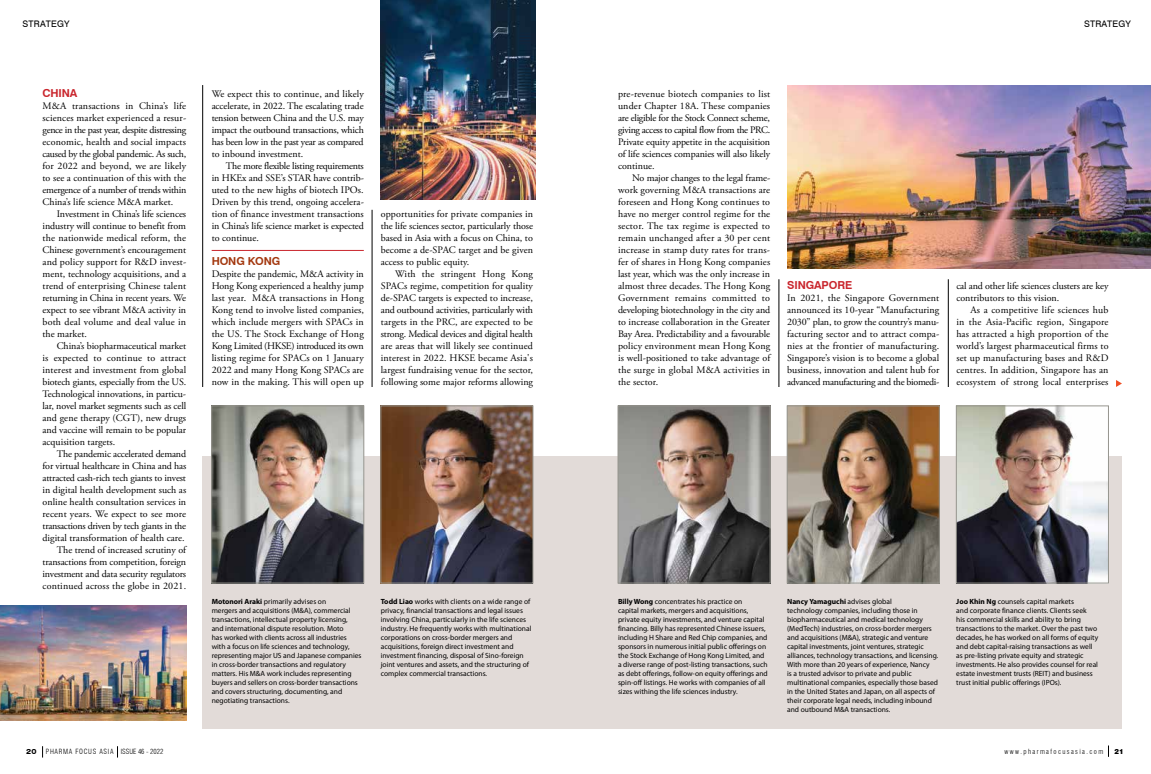
<style>
.page{position:relative;width:1151px;height:774px;background:#fff}
.page>*{position:absolute;margin:0;border:0;box-sizing:border-box;transform-origin:0 0}
.t1{font:700 11px "Swiss 721 BT";letter-spacing:-.01em;color:#c9252c}
.t2{font:700 11px "Swiss 721 BT";letter-spacing:-.01em;color:#a3380f}
.t3{font:10px/12px "Adobe Garamond Pro";color:#000;text-align:justify}
.t4{font:9px "Swiss 721 BT";letter-spacing:.025em;color:#000}
.t5{font:7.5px/9px "Myriad Pro";color:#000}
.t6{font:300 condensed 7px "Swiss 721 BT";letter-spacing:.1em;color:#000}
.t7{font:300 condensed 7px "Swiss 721 BT";letter-spacing:.2em;color:#000}
.t8{font:700 expanded 7px "Swiss 721 BT";color:#000}
.t9{font:900 7px "Swiss 721 BT";color:#000}
.s1{font-weight:700}
</style>
<div class="page">
<svg style="left:1108px;top:745px;width:1px;height:12px"></svg>
<div style="left:202px;top:456px;width:382px;height:273px;background:#e2dbd8"></div>
<img style="left:213px;top:407px;width:149px;height:174px">
<div style="left:211px;top:405px;width:153px;height:178px;border:1px solid #96958e"></div>
<img style="left:382px;top:407px;width:149px;height:174px">
<div style="left:380px;top:405px;width:153px;height:178px;border:1px solid #96958e"></div>
<img style="left:0;top:605px;width:186px;height:115px">
<img style="left:381px;top:0;width:154px;height:199px">
<hr style="left:212px;top:250px;width:152px;height:1px;background:#c9252c">
<hr style="left:372px;top:210px;width:1px;height:177px;background:#000">
<hr style="left:202px;top:85px;width:1px;height:302px;background:#000">
<div style="left:567px;top:456px;width:555px;height:273px;background:#e2dbd8"></div>
<img style="left:958px;top:407px;width:149px;height:174px">
<div style="left:956px;top:405px;width:153px;height:178px;border:1px solid #96958e"></div>
<img style="left:619px;top:407px;width:150px;height:174px">
<div style="left:617px;top:405px;width:154px;height:178px;border:1px solid #96958e"></div>
<img style="left:789px;top:407px;width:149px;height:174px">
<div style="left:787px;top:405px;width:153px;height:178px;border:1px solid #96958e"></div>
<img style="left:787px;top:85px;width:364px;height:183px">
<hr style="left:948px;top:279px;width:1px;height:108px;background:#000">
<hr style="left:779px;top:279px;width:1px;height:108px;background:#000">
<svg style="left:1116px;top:380px;width:6px;height:7px"></svg>
<p class="t4" style="left:23px;top:18px;width:48px">STRATEGY</p>
<p class="t1" style="left:43px;top:86px;width:36px">CHINA</p>
<p class="t3" style="left:43px;top:100px;width:145px">M&amp;A transactions in China’s life sciences market experienced a resur&shy;gence in the past year, despite distressing economic, health and social impacts caused by the global pandemic. As such, for 2022 and beyond, we are likely to see a continuation of this with the emergence of a number of trends within China’s life science M&amp;A market.</p>
<p class="t3" style="left:43px;top:208px;width:145px;text-indent:14px">Investment in China’s life sciences industry will continue to benefit from the nationwide medical reform, the Chinese government’s encouragement and policy support for R&amp;D invest&shy;ment, technology acquisitions, and a trend of enterprising Chinese talent returning in China in recent years. We expect to see vibrant M&amp;A activity in both deal volume and deal value in the market.</p>
<p class="t3" style="left:43px;top:340px;width:145px;text-indent:14px">China’s biopharmaceutical market is expected to continue to attract interest and investment from global biotech giants, especially from the US.<br>Technological innovations, in particu&shy;lar, novel market segments such as cell and gene therapy (CGT), new drugs and vaccine will remain to be popular acquisition targets.</p>
<p class="t3" style="left:43px;top:448px;width:145px;text-align:right">The pandemic accelerated demand<br>for virtual healthcare in China and has attracted cash-rich tech giants to invest in digital health development such as online health consultation services in recent years. We expect to see more transactions driven by tech giants in the digital transformation of health care.<br>The trend of increased scrutiny of transactions from competition, foreign investment and data security regulators continued across the globe in 2021.</p>
<p class="t3" style="left:212px;top:88px;width:154px">We expect this to continue, and likely accelerate, in 2022. The escalating trade tension between China and the U.S. may impact the outbound transactions, which has been low in the past year as compared to inbound investment.</p>
<p class="t3" style="left:212px;top:160px;width:154px;text-indent:14px">The more flexible listing requirements in HKEx and SSE’s STAR have contrib&shy;uted to the new highs of biotech IPOs.<br>Driven by this trend, ongoing accelera&shy;tion of finance investment transactions in China’s life science market is expected to continue.</p>
<p class="t2" style="left:212px;top:254px;width:70px">HONG KONG</p>
<p class="t3" style="left:212px;top:268px;width:154px">Despite the pandemic, M&amp;A activity in Hong Kong experienced a healthy jump last year. M&amp;A transactions in Hong Kong tend to involve listed companies, which include mergers with SPACs in the US. The Stock Exchange of Hong Kong Limited (HKSE) introduced its own listing regime for SPACs on 1 January 2022 and many Hong Kong SPACs are now in the making. This will open up</p>
<p class="t3" style="left:381px;top:208px;width:154px">opportunities for private companies in the life sciences sector, particularly those based in Asia with a focus on China, to become a de-SPAC target and be given access to public equity.</p>
<p class="t3" style="left:381px;top:268px;width:154px;text-indent:14px">With the stringent Hong Kong SPACs regime, competition for quality de-SPAC targets is expected to increase, and outbound activities, particularly with targets in the PRC, are expected to be strong. Medical devices and digital health are areas that will likely see continued interest in 2022. HKSE became Asia's largest fundraising venue for the sector, following some major reforms allowing</p>
<p class="t5" style="left:212px;top:597px;width:151px"><span class="s1">Motonori Araki</span> primarily advises on<br>mergers and acquisitions (M&amp;A), commercial transactions, intellectual property licensing, and international dispute resolution. Moto<br>has worked with clients across all industries with a focus on life sciences and technology, representing major US and Japanese companies in cross-border transactions and regulatory matters. His M&amp;A work includes representing buyers and sellers on cross-border transactions and covers structuring, documenting, and negotiating transactions.</p>
<p class="t5" style="left:381px;top:597px;width:152px"><span class="s1">Todd Liao</span> works with clients on a wide range of privacy, financial transactions and legal issues involving China, particularly in the life sciences industry. He frequently works with multinational corporations on cross-border mergers and acquisitions, foreign direct investment and investment financing, disposal of Sino-foreign joint ventures and assets, and the structuring of complex commercial transactions.</p>
<p class="t4" style="left:1084px;top:18px;width:48px">STRATEGY</p>
<p class="t3" style="left:618px;top:88px;width:154px">pre-revenue biotech companies to list under Chapter 18A. These companies are eligible for the Stock Connect scheme, giving access to capital flow from the PRC.<br>Private equity appetite in the acquisition of life sciences companies will also likely continue.</p>
<p class="t3" style="left:618px;top:172px;width:154px;text-indent:14px">No major changes to the legal frame&shy;work governing M&amp;A transactions are foreseen and Hong Kong continues to have no merger control regime for the sector. The tax regime is expected to remain unchanged after a 30 per cent increase in stamp duty rates for trans&shy;fer of shares in Hong Kong companies last year, which was the only increase in almost three decades. The Hong Kong Government remains committed to developing biotechnology in the city and to increase collaboration in the Greater Bay Area. Predictability and a favourable policy environment mean Hong Kong is well-positioned to take advantage of the surge in global M&amp;A activities in the sector.</p>
<p class="t1" style="left:787px;top:278px;width:67px">SINGAPORE</p>
<p class="t3" style="left:787px;top:292px;width:154px">In 2021, the Singapore Government announced its 10-year “Manufacturing 2030” plan, to grow the country’s manu&shy;facturing sector and to attract compa&shy;nies at the frontier of manufacturing.<br>Singapore’s vision is to become a global business, innovation and talent hub for advanced manufacturing and the biomedi-</p>
<p class="t3" style="left:956px;top:280px;width:154px">cal and other life sciences clusters are key contributors to this vision.</p>
<p class="t3" style="left:956px;top:304px;width:154px;text-indent:14px">As a competitive life sciences hub in the Asia-Pacific region, Singapore has attracted a high proportion of the world’s largest pharmaceutical firms to set up manufacturing bases and R&amp;D centres. In addition, Singapore has an ecosystem of strong local enterprises</p>
<p class="t5" style="left:618px;top:597px;width:151px"><span class="s1">Billy Wong</span> concentrates his practice on<br>capital markets, mergers and acquisitions, private equity investments, and venture capital financing. Billy has represented Chinese issuers, including H Share and Red Chip companies, and sponsors in numerous initial public offerings on the Stock Exchange of Hong Kong Limited, and a diverse range of post-listing transactions, such as debt offerings, follow-on equity offerings and spin-off listings. He works with companies of all sizes withing the life sciences industry.</p>
<p class="t5" style="left:787px;top:597px;width:153px"><span class="s1">Nancy Yamaguchi</span> advises global<br>technology companies, including those in biopharmaceutical and medical technology (MedTech) industries, on cross-border mergers and acquisitions (M&amp;A), strategic and venture capital investments, joint ventures, strategic alliances, technology transactions, and licensing.<br>With more than 20 years of experience, Nancy<br>is a trusted advisor to private and public multinational companies, especially those based in the United States and Japan, on all aspects of their corporate legal needs, including inbound and outbound M&amp;A transactions.</p>
<p class="t5" style="left:956px;top:597px;width:143px"><span class="s1">Joo Khin Ng</span> counsels capital markets<br>and corporate finance clients. Clients seek<br>his commercial skills and ability to bring transactions to the market. Over the past two decades, he has worked on all forms of equity and debt capital-raising transactions as well as pre-listing private equity and strategic investments. He also provides counsel for real estate investment trusts (REIT) and business trust initial public offerings (IPOs).</p>
<p class="t8" style="left:26px;top:748px;width:12px">20</p>
<p class="t6" style="left:46px;top:747px;width:119px">PHARMA FOCUS ASIA ISSUE 46 - 2022</p>
<p class="t7" style="left:1004px;top:747px;width:100px">www.pharmafocusasia.com</p>
<p class="t9" style="left:1115px;top:747px;width:11px">21</p>
</div>
